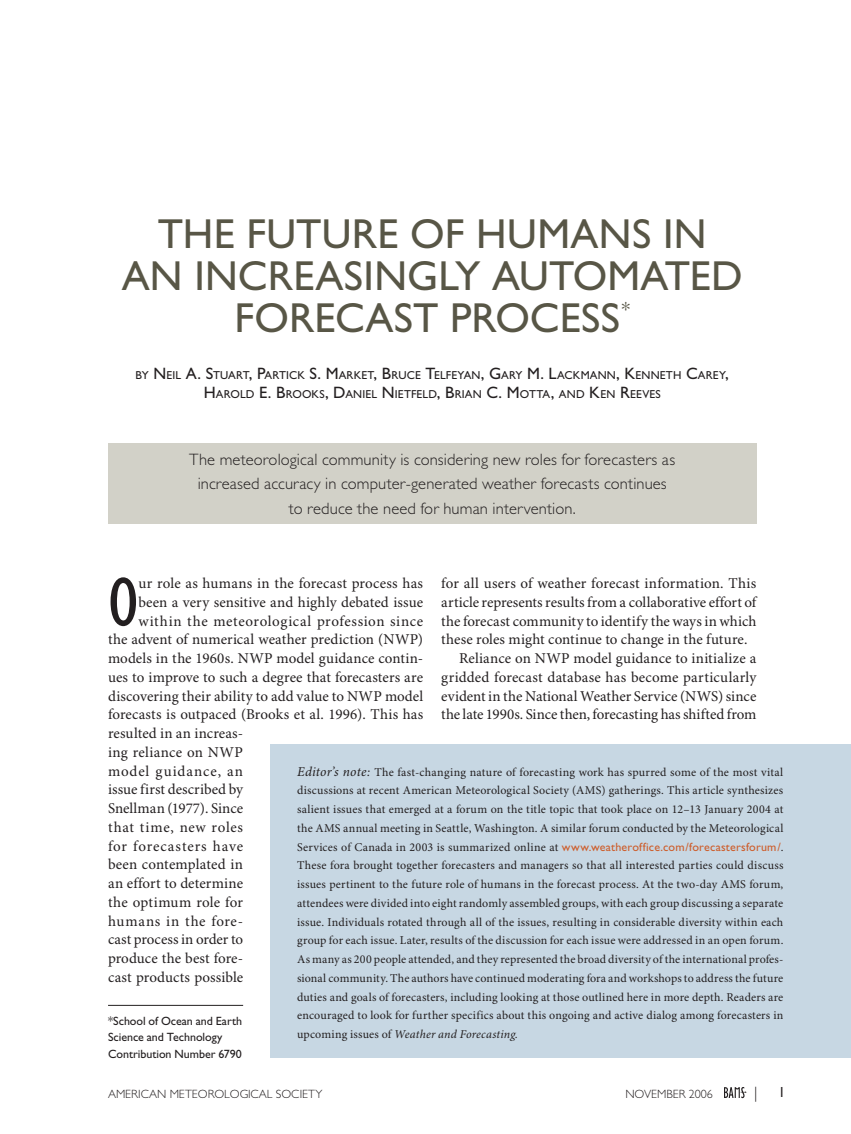
<style>
.page{position:relative;width:851px;height:1134px;background:#fff}
.page>*{position:absolute;margin:0;border:0;box-sizing:border-box;transform-origin:0 0}
.t1{font:condensed 71.1px "Gill Sans";color:#231f20}
.t2{font:42px/42px "Gill Sans";letter-spacing:.005em;color:#585646;text-align:center}
.t3{font:300 16.5px/24.8px "Gill Sans";letter-spacing:.01em;color:#231f20;text-align:center}
.t4{font:15px "Minion Pro";letter-spacing:.01em;color:#231f20}
.t5{font:15px "Minion Pro";letter-spacing:.035em;color:#231f20}
.t6{font:15px "Minion Pro";letter-spacing:.06em;color:#231f20}
.t7{font:15px "Minion Pro";letter-spacing:.045em;color:#231f20}
.t8{font:300 15px "Gill Sans";color:#231f20}
.t9{font:condensed 15px "Gill Sans";color:#231f20}
.t10{font:12px/18.8px "Minion Pro";letter-spacing:.01em;color:#231f20;text-align:justify}
.t11{font:12px/16.5px "Gill Sans";letter-spacing:-.005em;color:#231f20}
.t12{font:300 12px "Gill Sans";color:#231f20}
.t13{font:11.55px/19.5px "Gill Sans";letter-spacing:.01em;color:#231f20;text-align:center}
.s1{font-size:16.5px}
.s2{font-style:italic;font-size:13.5px}
.s3{font-family:"Gill Sans";color:#cd5d2b}
.s4{font-style:italic}
</style>
<div class="page">
<div style="left:108px;top:443px;width:648px;height:81px;background:#d2d1c8"></div>
<div style="left:270px;top:744px;width:580px;height:314px;background:#c7d7e3"></div>
<hr style="left:108px;top:1005px;width:135px;height:1px;background:#231f20">
<svg style="left:724px;top:1087px;width:22px;height:11px"></svg>
<h2 class="t2" style="left:122px;top:213px;width:622px">THE FUTURE OF HUMANS IN<br>AN INCREASINGLY AUTOMATED<br>FORECAST PROCESS<sup>*</sup></h2>
<p class="t13" style="left:136px;top:365px;width:594px">BY <span class="s1">N</span>EIL <span class="s1">A. S</span>TUART<span class="s1">, P</span>ARTICK <span class="s1">S. M</span>ARKET<span class="s1">, B</span>RUCE <span class="s1">T</span>ELFEYAN<span class="s1">, G</span>ARY <span class="s1">M. L</span>ACKMANN<span class="s1">, K</span>ENNETH <span class="s1">C</span>AREY<span class="s1">,<br>H</span>AROLD <span class="s1">E. B</span>ROOKS<span class="s1">, D</span>ANIEL <span class="s1">N</span>IETFELD<span class="s1">, B</span>RIAN <span class="s1">C. M</span>OTTA<span class="s1">,</span> AND <span class="s1">K</span>EN <span class="s1">R</span>EEVES</p>
<h3 class="t3" style="left:189px;top:447px;width:487px">The meteorological community is considering new roles for forecasters as increased accuracy in computer-generated weather forecasts continues to reduce the need for human intervention.</h3>
<h1 class="t1" style="left:108px;top:564px;width:32px">O</h1>
<p class="t4" style="left:138px;top:574px;width:286px">ur role as humans in the forecast process has</p>
<p class="t4" style="left:441px;top:574px;width:316px">for all users of weather forecast information. This</p>
<p class="t4" style="left:441px;top:593px;width:316px">article represents results from a collaborative effort of</p>
<p class="t4" style="left:441px;top:612px;width:316px">the forecast community to identify the ways in which</p>
<p class="t4" style="left:441px;top:630px;width:308px">these roles might continue to change in the future.</p>
<p class="t4" style="left:459px;top:649px;width:298px">Reliance on NWP model guidance to initialize a</p>
<p class="t4" style="left:441px;top:668px;width:317px">gridded forecast database has become particularly</p>
<p class="t4" style="left:441px;top:687px;width:316px">evident in the National Weather Service (NWS) since</p>
<p class="t4" style="left:441px;top:705px;width:316px">the late 1990s. Since then, forecasting has shifted from</p>
<p class="t4" style="left:138px;top:593px;width:286px">been a very sensitive and highly debated issue</p>
<p class="t5" style="left:138px;top:612px;width:286px">within the meteorological profession since</p>
<p class="t4" style="left:108px;top:630px;width:316px">the advent of numerical weather prediction (NWP)</p>
<p class="t4" style="left:108px;top:649px;width:317px">models in the 1960s. NWP model guidance contin-</p>
<p class="t4" style="left:108px;top:668px;width:316px">ues to improve to such a degree that forecasters are</p>
<p class="t4" style="left:108px;top:687px;width:316px">discovering their ability to add value to NWP model</p>
<p class="t4" style="left:108px;top:705px;width:317px">forecasts is outpaced (Brooks et al. 1996). This has</p>
<p class="t4" style="left:108px;top:724px;width:137px">resulted in an increas-</p>
<p class="t4" style="left:108px;top:743px;width:136px">ing reliance on NWP</p>
<p class="t6" style="left:108px;top:762px;width:137px">model guidance, an</p>
<p class="t4" style="left:108px;top:780px;width:136px">issue first described by</p>
<p class="t4" style="left:108px;top:799px;width:136px">Snellman (1977). Since</p>
<p class="t7" style="left:108px;top:818px;width:136px">that time, new roles</p>
<p class="t6" style="left:108px;top:837px;width:137px">for forecasters have</p>
<p class="t4" style="left:108px;top:855px;width:136px">been contemplated in</p>
<p class="t4" style="left:108px;top:874px;width:136px">an effort to determine</p>
<p class="t4" style="left:108px;top:893px;width:136px">the optimum role for</p>
<p class="t7" style="left:108px;top:912px;width:137px">humans in the fore-</p>
<p class="t4" style="left:108px;top:930px;width:136px">cast process in order to</p>
<p class="t4" style="left:108px;top:949px;width:137px">produce the best fore-</p>
<p class="t4" style="left:108px;top:968px;width:137px">cast products possible</p>
<p class="t10" style="left:297px;top:763px;width:488px"><span class="s2">Editor’s note:</span> The fast-changing nature of forecasting work has spurred some of the most vital discussions at recent American Meteorological Society (AMS) gatherings. This article synthesizes salient issues that emerged at a forum on the title topic that took place on 12–13 January 2004 at the AMS annual meeting in Seattle, Washington. A similar forum conducted by the Meteorological Services of Canada in 2003 is summarized online at <span class="s3">www.weatheroffice.com/forecastersforum/</span>.<br>These fora brought together forecasters and managers so that all interested parties could discuss issues pertinent to the future role of humans in the forecast process. At the two-day AMS forum, attendees were divided into eight randomly assembled groups, with each group discussing a separate issue. Individuals rotated through all of the issues, resulting in considerable diversity within each group for each issue. Later, results of the discussion for each issue were addressed in an open forum.<br>As many as 200 people attended, and they represented the broad diversity of the international profes&shy;sional community. The authors have continued moderating fora and workshops to address the future duties and goals of forecasters, including looking at those outlined here in more depth. Readers are encouraged to look for further specifics about this ongoing and active dialog among forecasters in upcoming issues of <span class="s4">Weather and Forecasting.</span></p>
<p class="t11" style="left:108px;top:1012px;width:136px">*School of Ocean and Earth<br>Science and Technology<br>Contribution Number 6790</p>
<p class="t12" style="left:108px;top:1087px;width:216px">AMERICAN METEOROLOGICAL SOCIETY</p>
<p class="t12" style="left:625px;top:1087px;width:89px">NOVEMBER 2006</p>
<p class="t8" style="left:754px;top:1084px;width:5px">|</p>
<p class="t9" style="left:779px;top:1084px;width:7px">1</p>
</div>
